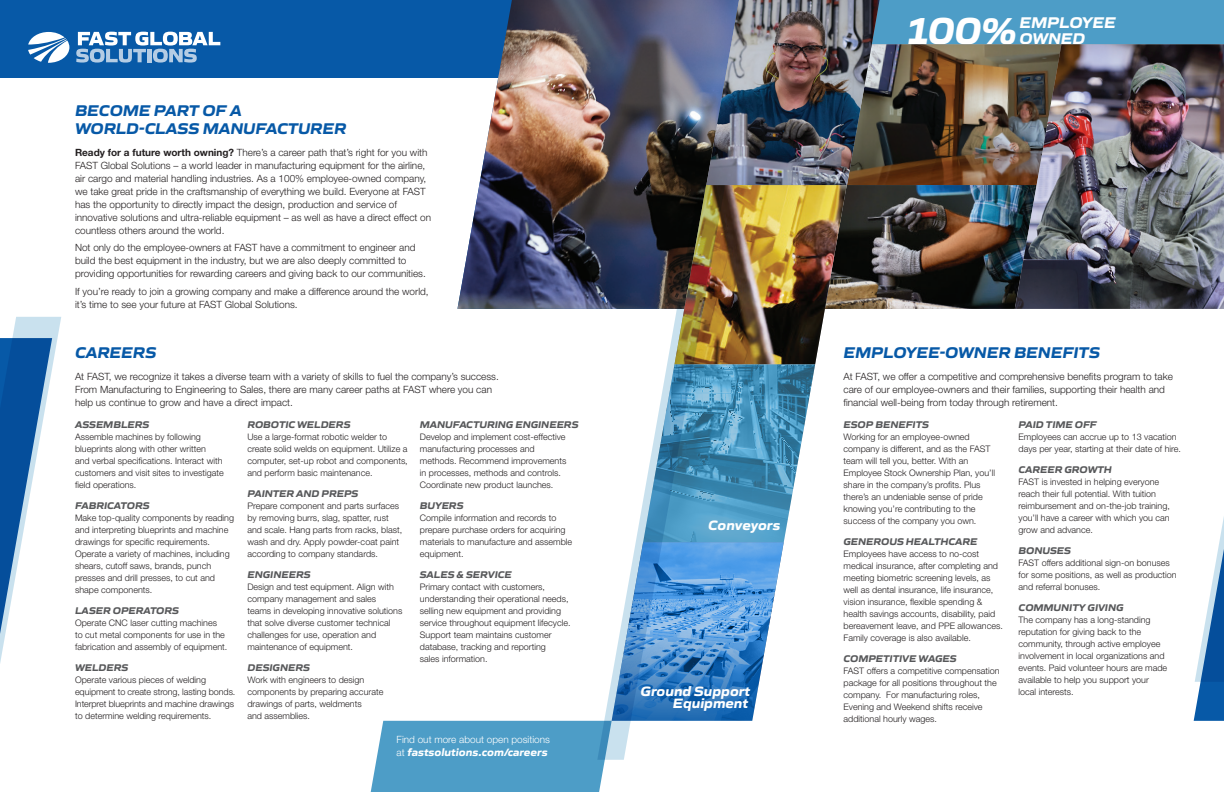
<style>
.page{position:relative;width:1224px;height:792px;background:#fff}
.page>*{position:absolute;margin:0;border:0;box-sizing:border-box;transform-origin:0 0}
.t1{font:italic 700 38.8px "Gomme Sans";color:#fff}
.t2{font:italic 700 16px/18px "Gomme Sans";color:#0759a7}
.t3{font:italic 700 16px/16px "Gomme Sans";color:#fff}
.t4{font:italic 700 14px/12px "Gomme Sans";color:#fff;text-align:right}
.t5{font:italic 700 11px "Gomme Sans";color:#fff}
.t6{font:300 10px/13px "Helvetica Neue LT Std";color:#231f20}
.t7{font:italic 700 10px "Gomme Sans";color:#57585a}
.t8{font:300 10px "Helvetica Neue LT Std";color:#fff}
.t9{font:300 9px/12px "Helvetica Neue LT Std";color:#231f20}
.s1{font-weight:700}
.s2{font-family:"Helvetica Neue LT Std";font-weight:300;font-style:normal;font-size:10px}
.s3{font-size:38px}
</style>
<div class="page">
<div style="left:862px;top:0;width:362px;height:47px;background:#4d9dc7"></div>
<div style="left:0;top:0;width:712px;height:78px;background:#0759a7"></div>
<svg style="left:1194px;top:517px;width:30px;height:204px"></svg>
<img style="left:1062px;top:44px;width:162px;height:265px">
<svg style="left:28px;top:32px;width:41px;height:31px"></svg>
<svg style="left:76px;top:32px;width:144px;height:31px"></svg>
<img style="left:370px;top:0;width:692px;height:792px">
<img style="left:706px;top:0;width:174px;height:185px">
<svg style="left:0;top:317px;width:61px;height:346px"></svg>
<img style="left:597px;top:185px;width:128px;height:575px">
<h2 class="t2" style="left:75px;top:99px;width:273px">BECOME PART OF A<br>WORLD-CLASS MANUFACTURER</h2>
<p class="t6" style="left:75px;top:145px;width:358px"><span class="s1">Ready for a future worth owning?</span> There’s a career path that’s right for you with FAST Global Solutions – a world leader in manufacturing equipment for the airline, air cargo and material handling industries. As a 100% employee-owned company, we take great pride in the craftsmanship of everything we build. Everyone at FAST has the opportunity to directly impact the design, production and service of innovative solutions and ultra-reliable equipment – as well as have a direct effect on countless others around the world.</p>
<p class="t6" style="left:75px;top:241px;width:352px">Not only do the employee-owners at FAST have a commitment to engineer and build the best equipment in the industry, but we are also deeply committed to providing opportunities for rewarding careers and giving back to our communities.</p>
<p class="t6" style="left:75px;top:284px;width:355px">If you’re ready to join a growing company and make a difference around the world, it’s time to see your future at FAST Global Solutions.</p>
<h2 class="t2" style="left:75px;top:341px;width:83px">CAREERS</h2>
<p class="t6" style="left:75px;top:369px;width:425px">At FAST, we recognize it takes a diverse team with a variety of skills to fuel the company’s success.<br>From Manufacturing to Engineering to Sales, there are many career paths at FAST where you can help us continue to grow and have a direct impact.</p>
<p class="t7" style="left:75px;top:417px;width:76px">ASSEMBLERS</p>
<p class="t9" style="left:75px;top:431px;width:150px">Assemble machines by following blueprints along with other written<br>and verbal specifications. Interact with customers and visit sites to investigate field operations.</p>
<p class="t7" style="left:75px;top:498px;width:76px">FABRICATORS</p>
<p class="t9" style="left:75px;top:512px;width:161px">Make top-quality components by reading and interpreting blueprints and machine drawings for specific requirements.<br>Operate a variety of machines, including shears, cutoff saws, brands, punch presses and drill presses, to cut and shape components.</p>
<p class="t7" style="left:75px;top:603px;width:106px">LASER OPERATORS</p>
<p class="t9" style="left:75px;top:617px;width:154px">Operate CNC laser cutting machines<br>to cut metal components for use in the fabrication and assembly of equipment.</p>
<p class="t7" style="left:75px;top:660px;width:55px">WELDERS</p>
<p class="t9" style="left:75px;top:674px;width:162px">Operate various pieces of welding equipment to create strong, lasting bonds.<br>Interpret blueprints and machine drawings to determine welding requirements.</p>
<p class="t7" style="left:247px;top:417px;width:104px">ROBOTIC WELDERS</p>
<p class="t9" style="left:247px;top:431px;width:162px">Use a large-format robotic welder to create solid welds on equipment. Utilize a computer, set-up robot and components, and perform basic maintenance.</p>
<p class="t7" style="left:247px;top:486px;width:112px">PAINTER AND PREPS</p>
<p class="t9" style="left:247px;top:500px;width:156px">Prepare component and parts surfaces by removing burrs, slag, spatter, rust and scale. Hang parts from racks, blast, wash and dry. Apply powder-coat paint according to company standards.</p>
<p class="t7" style="left:247px;top:567px;width:65px">ENGINEERS</p>
<p class="t9" style="left:247px;top:581px;width:157px">Design and test equipment. Align with company management and sales<br>teams in developing innovative solutions that solve diverse customer technical challenges for use, operation and maintenance of equipment.</p>
<p class="t7" style="left:247px;top:660px;width:64px">DESIGNERS</p>
<p class="t9" style="left:247px;top:674px;width:137px">Work with engineers to design components by preparing accurate drawings of parts, weldments<br>and assemblies.</p>
<p class="t7" style="left:420px;top:417px;width:160px">MANUFACTURING ENGINEERS</p>
<p class="t9" style="left:420px;top:431px;width:148px">Develop and implement cost-effective manufacturing processes and methods. Recommend improvements in processes, methods and controls.<br>Coordinate new product launches.</p>
<p class="t7" style="left:420px;top:498px;width:45px">BUYERS</p>
<p class="t9" style="left:420px;top:512px;width:154px">Compile information and records to prepare purchase orders for acquiring materials to manufacture and assemble equipment.</p>
<p class="t7" style="left:420px;top:567px;width:93px">SALES &amp; SERVICE</p>
<p class="t9" style="left:420px;top:581px;width:152px">Primary contact with customers, understanding their operational needs, selling new equipment and providing service throughout equipment lifecycle.<br>Support team maintains customer database, tracking and reporting<br>sales information.</p>
<p class="t8" style="left:397px;top:734px;width:155px">Find out more about open positions</p>
<p class="t5" style="left:397px;top:744px;width:152px"><span class="s2">at</span> fastsolutions.com/careers</p>
<h3 class="t4" style="left:708px;top:518px;width:74px">Conveyors</h3>
<h3 class="t4" style="left:641px;top:684px;width:111px">Ground Support<br>Equipment</h3>
<h1 class="t1" style="left:904px;top:0;width:114px">100<span class="s3">%</span></h1>
<h2 class="t3" style="left:1019px;top:13px;width:98px">EMPLOYEE<br>OWNED</h2>
<h2 class="t2" style="left:844px;top:341px;width:258px">EMPLOYEE-OWNER BENEFITS</h2>
<p class="t6" style="left:844px;top:369px;width:331px">At FAST, we offer a competitive and comprehensive benefits program to take care of our employee-owners and their families, supporting their health and financial well-being from today through retirement.</p>
<p class="t7" style="left:844px;top:417px;width:87px">ESOP BENEFITS</p>
<p class="t9" style="left:844px;top:431px;width:153px">Working for an employee-owned company is different, and as the FAST team will tell you, better. With an Employee Stock Ownership Plan, you’ll share in the company’s profits. Plus there’s an undeniable sense of pride knowing you’re contributing to the success of the company you own.</p>
<p class="t7" style="left:844px;top:534px;width:135px">GENEROUS HEALTHCARE</p>
<p class="t9" style="left:844px;top:548px;width:161px">Employees have access to no-cost medical insurance, after completing and meeting biometric screening levels, as well as dental insurance, life insurance, vision insurance, flexible spending &amp; health savings accounts, disability, paid bereavement leave, and PPE allowances.<br>Family coverage is also available.</p>
<p class="t7" style="left:844px;top:651px;width:115px">COMPETITIVE WAGES</p>
<p class="t9" style="left:844px;top:665px;width:158px">FAST offers a competitive compensation package for all positions throughout the company. For manufacturing roles, Evening and Weekend shifts receive additional hourly wages.</p>
<p class="t7" style="left:1019px;top:417px;width:80px">PAID TIME OFF</p>
<p class="t9" style="left:1019px;top:431px;width:164px">Employees can accrue up to 13 vacation days per year, starting at their date of hire.</p>
<p class="t7" style="left:1019px;top:462px;width:95px">CAREER GROWTH</p>
<p class="t9" style="left:1019px;top:476px;width:153px">FAST is invested in helping everyone reach their full potential. With tuition reimbursement and on-the-job training, you’ll have a career with which you can grow and advance.</p>
<p class="t7" style="left:1019px;top:543px;width:54px">BONUSES</p>
<p class="t9" style="left:1019px;top:557px;width:160px">FAST offers additional sign-on bonuses for some positions, as well as production and referral bonuses.</p>
<p class="t7" style="left:1019px;top:600px;width:106px">COMMUNITY GIVING</p>
<p class="t9" style="left:1019px;top:614px;width:150px">The company has a long-standing reputation for giving back to the community, through active employee involvement in local organizations and events. Paid volunteer hours are made available to help you support your local interests.</p>
</div>
